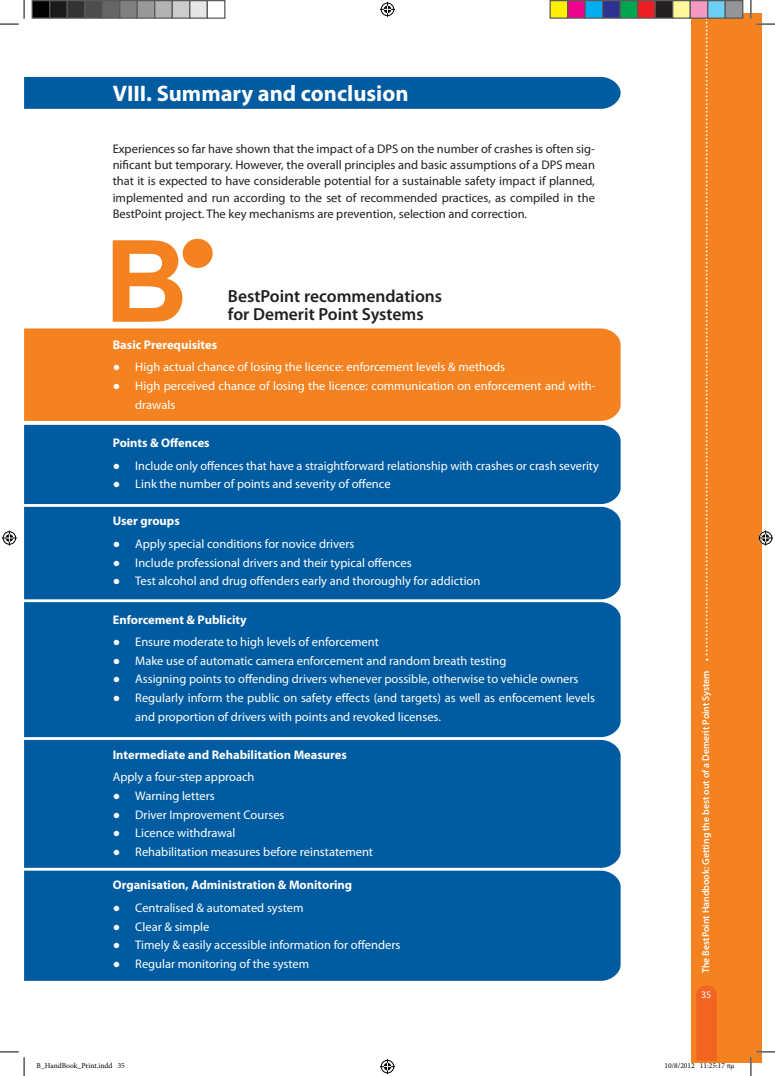
<style>
.page{position:relative;width:775px;height:1076px;background:#fff}
.page>*{position:absolute;margin:0;border:0;box-sizing:border-box;transform-origin:0 0}
.t1{font:700 22.5px "Myriad Pro";color:#fff}
.t2{font:600 17.5px/17.5px "Myriad Pro";color:#231f20}
.t3{font:12.5px/18.8px "Myriad Pro";color:#fff}
.t4{font:12.5px/16.2px "Myriad Pro";color:#231f20;text-align:justify}
.t5{font:700 12.5px "Myriad Pro";color:#fff}
.t6{font:600 10px "Myriad Pro";color:#fff}
.t7{font:10px "Myriad Pro";color:#fff}
.t8{font:7.5px "Minion Pro";color:#000}
.s1{font-family:"Arial"}
</style>
<div class="page">
<div style="left:691px;top:13px;width:70px;height:1049px;background:#f58220"></div>
<svg style="left:705px;top:19px;width:2px;height:641px"></svg>
<div style="left:24px;top:328px;width:596px;height:93px;background:#f58220"></div>
<div style="left:24px;top:425px;width:596px;height:79px;background:#015ba0"></div>
<div style="left:24px;top:507px;width:596px;height:92px;background:#015ba0"></div>
<div style="left:24px;top:740px;width:596px;height:128px;background:#015ba0"></div>
<div style="left:24px;top:870px;width:596px;height:111px;background:#015ba0"></div>
<div style="left:24px;top:602px;width:596px;height:135px;background:#015ba0"></div>
<div style="left:24px;top:77px;width:596px;height:32px;background:#015ba0"></div>
<svg style="left:113px;top:240px;width:69px;height:82px"></svg>
<div style="left:183px;top:239px;width:30px;height:29px;background:#f58220;border-radius:50%"></div>
<svg style="left:0;top:0;width:25px;height:25px"></svg>
<svg style="left:0;top:1051px;width:25px;height:25px"></svg>
<svg style="left:750px;top:0;width:25px;height:25px"></svg>
<svg style="left:750px;top:1051px;width:25px;height:25px"></svg>
<svg style="left:380px;top:2px;width:15px;height:15px"></svg>
<svg style="left:380px;top:1059px;width:15px;height:15px"></svg>
<svg style="left:2px;top:530px;width:15px;height:15px"></svg>
<svg style="left:758px;top:530px;width:15px;height:15px"></svg>
<div style="left:32px;top:1px;width:18px;height:17px;background:#000"></div>
<div style="left:32px;top:0;width:18px;height:19px;border:1px solid #595959"></div>
<div style="left:50px;top:1px;width:17px;height:17px;background:#1a1a1a"></div>
<div style="left:49px;top:0;width:19px;height:19px;border:1px solid #595959"></div>
<div style="left:67px;top:1px;width:18px;height:17px;background:#333"></div>
<div style="left:67px;top:0;width:18px;height:19px;border:1px solid #595959"></div>
<div style="left:85px;top:1px;width:17px;height:17px;background:#4d4d4d"></div>
<div style="left:84px;top:0;width:19px;height:19px;border:1px solid #595959"></div>
<div style="left:102px;top:1px;width:18px;height:17px;background:#666"></div>
<div style="left:102px;top:0;width:18px;height:19px;border:1px solid #595959"></div>
<div style="left:120px;top:1px;width:17px;height:17px;background:#808080"></div>
<div style="left:119px;top:0;width:19px;height:19px;border:1px solid #595959"></div>
<div style="left:137px;top:1px;width:18px;height:17px;background:#999"></div>
<div style="left:137px;top:0;width:18px;height:19px;border:1px solid #595959"></div>
<div style="left:155px;top:1px;width:17px;height:17px;background:#b3b3b3"></div>
<div style="left:154px;top:0;width:19px;height:19px;border:1px solid #595959"></div>
<div style="left:172px;top:1px;width:18px;height:17px;background:#ccc"></div>
<div style="left:172px;top:0;width:18px;height:19px;border:1px solid #595959"></div>
<div style="left:190px;top:1px;width:17px;height:17px;background:#e6e6e6"></div>
<div style="left:189px;top:0;width:19px;height:19px;border:1px solid #595959"></div>
<div style="left:207px;top:0;width:18px;height:19px;border:1px solid #595959"></div>
<div style="left:550px;top:1px;width:17px;height:17px;background:#fff101"></div>
<div style="left:549px;top:0;width:19px;height:19px;border:1px solid #595959"></div>
<div style="left:567px;top:1px;width:18px;height:17px;background:#ed028c"></div>
<div style="left:567px;top:0;width:18px;height:19px;border:1px solid #595959"></div>
<div style="left:585px;top:1px;width:17px;height:17px;background:#00aeef"></div>
<div style="left:584px;top:0;width:19px;height:19px;border:1px solid #595959"></div>
<div style="left:602px;top:1px;width:18px;height:17px;background:#2e3092"></div>
<div style="left:602px;top:0;width:18px;height:19px;border:1px solid #595959"></div>
<div style="left:620px;top:1px;width:17px;height:17px;background:#00a54f"></div>
<div style="left:619px;top:0;width:19px;height:19px;border:1px solid #595959"></div>
<div style="left:637px;top:1px;width:18px;height:17px;background:#ee1d23"></div>
<div style="left:637px;top:0;width:18px;height:19px;border:1px solid #595959"></div>
<div style="left:655px;top:1px;width:17px;height:17px;background:#231f20"></div>
<div style="left:654px;top:0;width:19px;height:19px;border:1px solid #595959"></div>
<div style="left:672px;top:1px;width:18px;height:17px;background:#fff79a"></div>
<div style="left:672px;top:0;width:18px;height:19px;border:1px solid #595959"></div>
<div style="left:690px;top:1px;width:17px;height:17px;background:#f499c2"></div>
<div style="left:689px;top:0;width:19px;height:19px;border:1px solid #595959"></div>
<div style="left:707px;top:1px;width:18px;height:17px;background:#6bcff6"></div>
<div style="left:707px;top:0;width:18px;height:19px;border:1px solid #595959"></div>
<div style="left:725px;top:1px;width:17px;height:17px;background:#939598"></div>
<div style="left:724px;top:0;width:19px;height:19px;border:1px solid #595959"></div>
<svg style="left:691px;top:985px;width:44px;height:78px"></svg>
<h1 class="t1" style="left:113px;top:79px;width:297px">VIII. Summary and conclusion</h1>
<p class="t4" style="left:113px;top:140px;width:483px">Experiences so far have shown that the impact of a DPS on the number of crashes is often sig&shy;nificant but temporary. However, the overall principles and basic assumptions of a DPS mean that it is expected to have considerable potential for a sustainable safety impact if planned, implemented and run according to the set of recommended practices, as compiled in the BestPoint project. The key mechanisms are prevention, selection and correction.</p>
<h2 class="t2" style="left:228px;top:287px;width:216px">BestPoint recommendations for Demerit Point Systems</h2>
<p class="t5" style="left:113px;top:337px;width:106px">Basic Prerequisites</p>
<p class="t3" style="left:113px;top:357px;width:394px"><span class="s1">●</span> High actual chance of losing the licence: enforcement levels &amp; methods</p>
<p class="t3" style="left:135px;top:376px;width:462px;text-indent:-22px"><span class="s1">●</span> High perceived chance of losing the licence: communication on enforcement and with&shy;drawals</p>
<p class="t5" style="left:113px;top:435px;width:98px">Points &amp; Offences</p>
<p class="t3" style="left:113px;top:456px;width:487px"><span class="s1">●</span> Include only offences that have a straightforward relationship with crashes or crash severity</p>
<p class="t3" style="left:113px;top:474px;width:279px"><span class="s1">●</span> Link the number of points and severity of offence</p>
<p class="t5" style="left:113px;top:513px;width:69px">User groups</p>
<p class="t3" style="left:113px;top:534px;width:243px"><span class="s1">●</span> Apply special conditions for novice drivers</p>
<p class="t3" style="left:113px;top:553px;width:300px"><span class="s1">●</span> Include professional drivers and their typical offences</p>
<p class="t3" style="left:113px;top:571px;width:369px"><span class="s1">●</span> Test alcohol and drug offenders early and thoroughly for addiction</p>
<p class="t5" style="left:113px;top:611px;width:135px">Enforcement &amp; Publicity</p>
<p class="t3" style="left:113px;top:632px;width:267px"><span class="s1">●</span> Ensure moderate to high levels of enforcement</p>
<p class="t3" style="left:113px;top:651px;width:395px"><span class="s1">●</span> Make use of automatic camera enforcement and random breath testing</p>
<p class="t3" style="left:113px;top:669px;width:467px"><span class="s1">●</span> Assigning points to offending drivers whenever possible, otherwise to vehicle owners</p>
<p class="t3" style="left:135px;top:688px;width:461px;text-indent:-22px"><span class="s1">●</span> Regularly inform the public on safety effects (and targets) as well as enfocement levels and proportion of drivers with points and revoked licenses.</p>
<p class="t5" style="left:113px;top:746px;width:236px">Intermediate and Rehabilitation Measures</p>
<p class="t3" style="left:113px;top:767px;width:143px">Apply a four-step approach</p>
<p class="t3" style="left:113px;top:786px;width:103px"><span class="s1">●</span> Warning letters</p>
<p class="t3" style="left:113px;top:805px;width:173px"><span class="s1">●</span> Driver Improvement Courses</p>
<p class="t3" style="left:113px;top:823px;width:124px"><span class="s1">●</span> Licence withdrawal</p>
<p class="t3" style="left:113px;top:842px;width:262px"><span class="s1">●</span> Rehabilitation measures before reinstatement</p>
<p class="t5" style="left:113px;top:877px;width:241px">Organisation, Administration &amp; Monitoring</p>
<p class="t3" style="left:113px;top:898px;width:192px"><span class="s1">●</span> Centralised &amp; automated system</p>
<p class="t3" style="left:113px;top:916px;width:98px"><span class="s1">●</span> Clear &amp; simple</p>
<p class="t3" style="left:113px;top:935px;width:289px"><span class="s1">●</span> Timely &amp; easily accessible information for offenders</p>
<p class="t3" style="left:113px;top:954px;width:198px"><span class="s1">●</span> Regular monitoring of the system</p>
<p class="t6" style="left:699px;top:973px;width:304px;rotate:-90deg">The BestPoint Handbook: Getting the best out of a Demerit Point System</p>
<p class="t7" style="left:701px;top:989px;width:12px">35</p>
<p class="t8" style="left:37px;top:1061px;width:90px">B_HandBook_Print.indd 35</p>
<p class="t8" style="left:664px;top:1061px;width:71px">10/8/2012 11:25:17 πμ</p>
</div>
